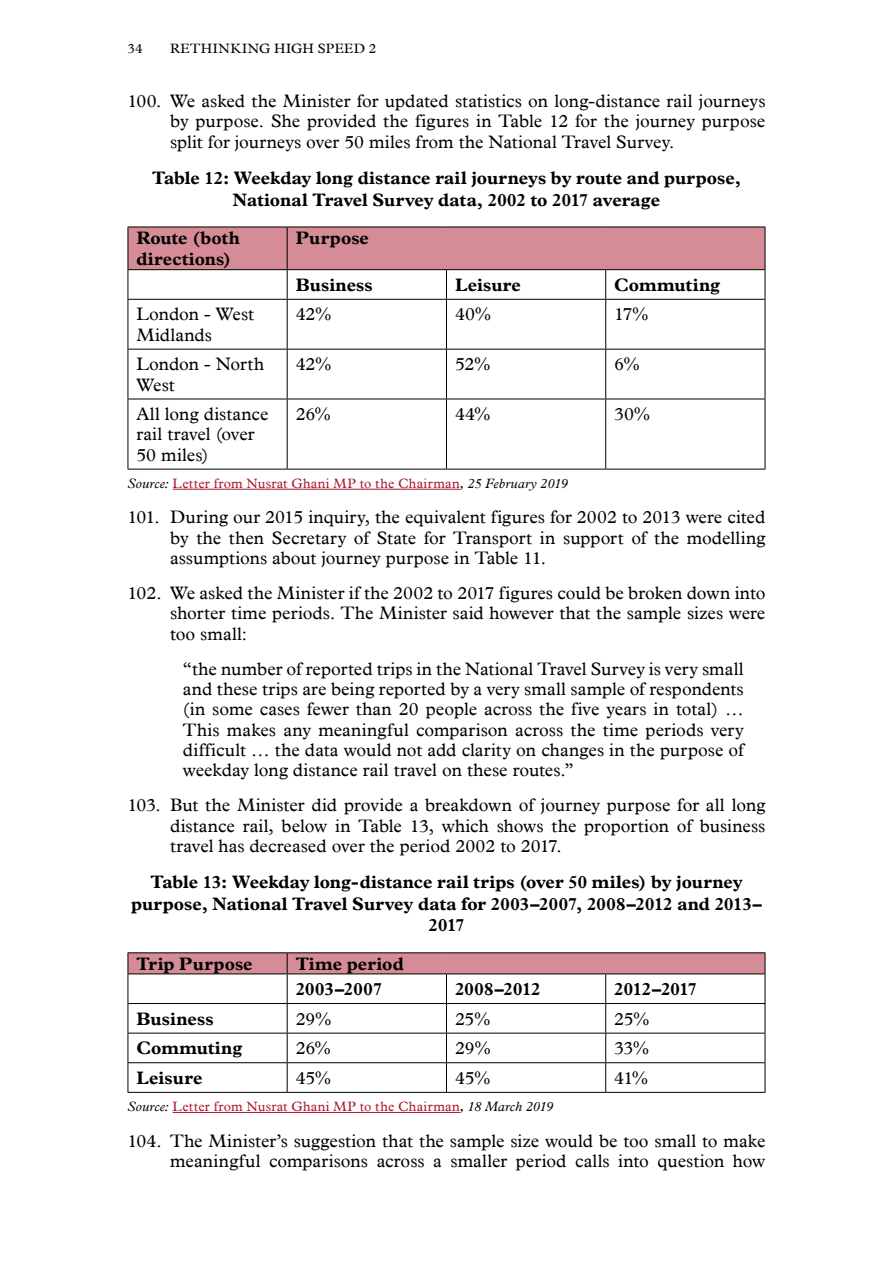
<style>
.page{position:relative;width:893px;height:1263px;background:#fff}
.page>*{position:absolute;margin:0;border:0;box-sizing:border-box;transform-origin:0 0}
.t1{font:18px/20.2px "Plantin";color:#000;text-align:justify}
.t2{font:700 18px/21.6px "Plantin";color:#000;text-align:center}
.t3{font:13.5px "Plantin";letter-spacing:.02em;color:#aa182c}
.t4{font:13.5px "Plantin";letter-spacing:.03em;color:#000}
.s1{font-style:italic;color:#000}
</style>
<div class="page">
<hr style="left:173px;top:489px;width:287px;height:1px;background:#aa182c">
<hr style="left:173px;top:1112px;width:287px;height:1px;background:#aa182c">
<hr style="left:128px;top:299px;width:159px;height:1px;background:#000">
<hr style="left:287px;top:300px;width:1px;height:49px;background:#000">
<hr style="left:446px;top:300px;width:1px;height:49px;background:#000">
<hr style="left:605px;top:300px;width:1px;height:49px;background:#000">
<hr style="left:128px;top:349px;width:159px;height:1px;background:#000">
<hr style="left:287px;top:349px;width:159px;height:1px;background:#000">
<hr style="left:287px;top:349px;width:1px;height:50px;background:#000">
<hr style="left:446px;top:349px;width:160px;height:1px;background:#000">
<hr style="left:446px;top:349px;width:1px;height:50px;background:#000">
<hr style="left:606px;top:349px;width:159px;height:1px;background:#000">
<hr style="left:605px;top:349px;width:1px;height:50px;background:#000">
<hr style="left:128px;top:399px;width:159px;height:1px;background:#000">
<hr style="left:287px;top:399px;width:159px;height:1px;background:#000">
<hr style="left:287px;top:399px;width:1px;height:70px;background:#000">
<hr style="left:446px;top:399px;width:160px;height:1px;background:#000">
<hr style="left:446px;top:399px;width:1px;height:70px;background:#000">
<hr style="left:606px;top:399px;width:159px;height:1px;background:#000">
<hr style="left:605px;top:399px;width:1px;height:70px;background:#000">
<hr style="left:128px;top:300px;width:1px;height:49px;background:#000">
<hr style="left:765px;top:300px;width:1px;height:49px;background:#000">
<hr style="left:128px;top:349px;width:1px;height:50px;background:#000">
<hr style="left:765px;top:349px;width:1px;height:50px;background:#000">
<hr style="left:128px;top:399px;width:1px;height:70px;background:#000">
<hr style="left:765px;top:399px;width:1px;height:70px;background:#000">
<hr style="left:128px;top:469px;width:159px;height:1px;background:#000">
<hr style="left:287px;top:469px;width:159px;height:1px;background:#000">
<hr style="left:446px;top:469px;width:160px;height:1px;background:#000">
<hr style="left:606px;top:469px;width:159px;height:1px;background:#000">
<svg style="left:128px;top:227px;width:638px;height:72px"></svg>
<hr style="left:287px;top:299px;width:159px;height:1px;background:#000">
<hr style="left:446px;top:299px;width:160px;height:1px;background:#000">
<hr style="left:606px;top:299px;width:159px;height:1px;background:#000">
<hr style="left:128px;top:1092px;width:159px;height:1px;background:#000">
<hr style="left:287px;top:1092px;width:159px;height:1px;background:#000">
<hr style="left:446px;top:1092px;width:160px;height:1px;background:#000">
<hr style="left:606px;top:1092px;width:159px;height:1px;background:#000">
<hr style="left:128px;top:952px;width:159px;height:1px;background:#000">
<hr style="left:287px;top:952px;width:159px;height:1px;background:#000">
<hr style="left:446px;top:952px;width:160px;height:1px;background:#000">
<hr style="left:606px;top:952px;width:159px;height:1px;background:#000">
<svg style="left:128px;top:953px;width:638px;height:139px"></svg>
<hr style="left:128px;top:973px;width:159px;height:1px;background:#000">
<hr style="left:287px;top:973px;width:159px;height:1px;background:#000">
<hr style="left:446px;top:973px;width:160px;height:1px;background:#000">
<hr style="left:606px;top:973px;width:159px;height:1px;background:#000">
<p class="t4" style="left:128px;top:41px;width:17px">34</p>
<p class="t4" style="left:170px;top:41px;width:208px">RETHINKING HIGH SPEED 2</p>
<p class="t1" style="left:170px;top:92px;width:597px;text-indent:-43px">100. We asked the Minister for updated statistics on long-distance rail journeys by purpose. She provided the figures in Table 12 for the journey purpose split for journeys over 50 miles from the National Travel Survey.</p>
<p class="t2" style="left:152px;top:168px;width:590px">Table 12: Weekday long distance rail journeys by route and purpose,<br>National Travel Survey data, 2002 to 2017 average</p>
<p class="t2" style="left:136px;top:228px;width:105px;text-align:left">Route (both directions)</p>
<p class="t2" style="left:296px;top:228px;width:75px">Purpose</p>
<p class="t2" style="left:296px;top:275px;width:79px">Business</p>
<p class="t2" style="left:455px;top:275px;width:67px">Leisure</p>
<p class="t2" style="left:614px;top:275px;width:108px">Commuting</p>
<p class="t1" style="left:136px;top:305px;width:119px">London - West<br>Midlands</p>
<p class="t1" style="left:296px;top:305px;width:37px">42%</p>
<p class="t1" style="left:455px;top:305px;width:37px">40%</p>
<p class="t1" style="left:614px;top:305px;width:36px">17%</p>
<p class="t1" style="left:136px;top:355px;width:129px">London - North<br>West</p>
<p class="t1" style="left:296px;top:355px;width:37px">42%</p>
<p class="t1" style="left:455px;top:355px;width:37px">52%</p>
<p class="t1" style="left:614px;top:355px;width:27px">6%</p>
<p class="t1" style="left:136px;top:405px;width:134px;text-align:left">All long distance rail travel (over<br>50 miles)</p>
<p class="t1" style="left:296px;top:405px;width:36px">26%</p>
<p class="t1" style="left:455px;top:405px;width:37px">44%</p>
<p class="t1" style="left:614px;top:405px;width:37px">30%</p>
<p class="t3" style="left:128px;top:476px;width:442px"><span class="s1">Source:</span> Letter from Nusrat Ghani MP to the Chairman<span class="s1">, 25 February 2019</span></p>
<p class="t1" style="left:170px;top:508px;width:597px;text-indent:-43px">101. During our 2015 inquiry, the equivalent figures for 2002 to 2013 were cited by the then Secretary of State for Transport in support of the modelling assumptions about journey purpose in Table 11.</p>
<p class="t1" style="left:170px;top:584px;width:597px;text-indent:-43px">102. We asked the Minister if the 2002 to 2017 figures could be broken down into shorter time periods. The Minister said however that the sample sizes were too small:</p>
<p class="t1" style="left:183px;top:659px;width:562px">“the number of reported trips in the National Travel Survey is very small and these trips are being reported by a very small sample of respondents (in some cases fewer than 20 people across the five years in total) … This makes any meaningful comparison across the time periods very difficult … the data would not add clarity on changes in the purpose of weekday long distance rail travel on these routes.”</p>
<p class="t1" style="left:170px;top:796px;width:597px;text-indent:-43px">103. But the Minister did provide a breakdown of journey purpose for all long distance rail, below in Table 13, which shows the proportion of business travel has decreased over the period 2002 to 2017.</p>
<p class="t2" style="left:131px;top:873px;width:632px">Table 13: Weekday long-distance rail trips (over 50 miles) by journey purpose, National Travel Survey data for 2003–2007, 2008–2012 and 2013–<br>2017</p>
<p class="t2" style="left:136px;top:954px;width:118px">Trip Purpose</p>
<p class="t2" style="left:296px;top:952px;width:110px;line-height:25.3px;text-align:left">Time period<br>2003–2007</p>
<p class="t2" style="left:455px;top:979px;width:87px">2008–2012</p>
<p class="t2" style="left:614px;top:979px;width:84px">2012–2017</p>
<p class="t2" style="left:136px;top:1009px;width:79px">Business</p>
<p class="t1" style="left:296px;top:1009px;width:37px">29%</p>
<p class="t1" style="left:455px;top:1009px;width:37px">25%</p>
<p class="t1" style="left:614px;top:1009px;width:37px">25%</p>
<p class="t2" style="left:136px;top:1038px;width:108px">Commuting</p>
<p class="t1" style="left:296px;top:1039px;width:36px">26%</p>
<p class="t1" style="left:455px;top:1039px;width:37px">29%</p>
<p class="t1" style="left:614px;top:1039px;width:36px">33%</p>
<p class="t2" style="left:136px;top:1068px;width:67px">Leisure</p>
<p class="t1" style="left:296px;top:1068px;width:37px">45%</p>
<p class="t1" style="left:455px;top:1068px;width:37px">45%</p>
<p class="t1" style="left:614px;top:1068px;width:35px">41%</p>
<p class="t3" style="left:128px;top:1099px;width:427px"><span class="s1">Source:</span> Letter from Nusrat Ghani MP to the Chairman<span class="s1">, 18 March 2019</span></p>
<p class="t1" style="left:128px;top:1131px;width:639px;text-align:right">104. The Minister’s suggestion that the sample size would be too small to make meaningful comparisons across a smaller period calls into question how</p>
</div>
